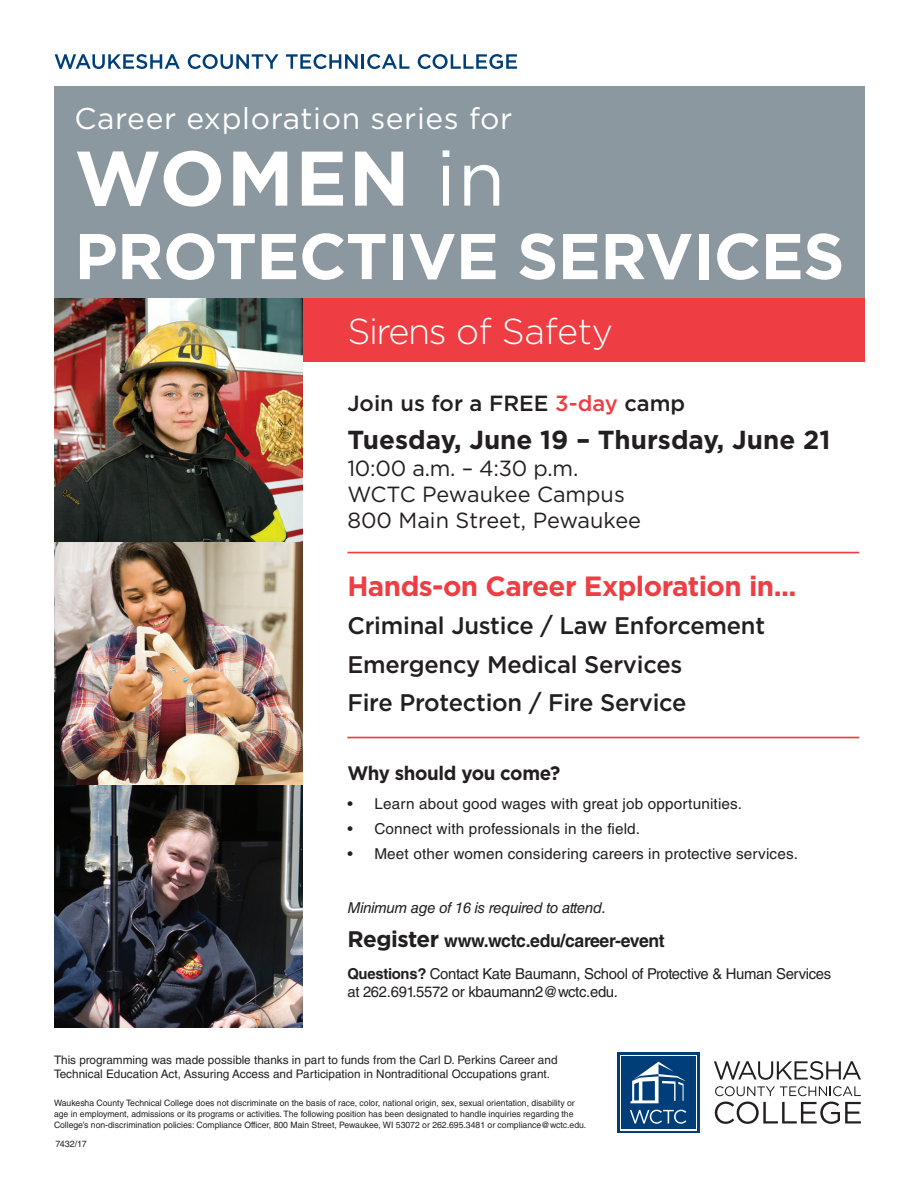
<style>
.page{position:relative;width:918px;height:1188px;background:#fff}
.page>*{position:absolute;margin:0;border:0;box-sizing:border-box;transform-origin:0 0}
.t1{font:700 77.25px "Gotham";letter-spacing:.02em;color:#fff}
.t2{font:700 64.5px "Gotham";letter-spacing:-.01em;color:#fff}
.t3{font:300 36px "Gotham";letter-spacing:-.02em;color:#fff}
.t4{font:30px "Gotham";letter-spacing:.02em;color:#fff}
.t5{font:700 27.75px "Gotham";letter-spacing:-.02em;color:#ee3d43}
.t6{font:700 26.1px "Gotham";color:#231f20}
.t7{font:500 24px/38.5px "Gotham";letter-spacing:-.01em;color:#231f20}
.t8{font:21.9px/26.2px "Gotham";color:#231f20}
.t9{font:500 21.9px "Gotham";color:#231f20}
.t10{font:700 19.5px "Gotham";letter-spacing:-.02em;color:#231f20;scale:.96 1}
.t11{font:700 18px "Helvetica LT Std";letter-spacing:-.02em;color:#231f20}
.t12{font:15px "Helvetica LT Std";letter-spacing:.01em;color:#231f20}
.t13{font:15px/18px "Helvetica LT Std";letter-spacing:-.02em;color:#231f20}
.t14{font:italic 15px "Helvetica LT Std";letter-spacing:-.02em;color:#231f20}
.t15{font:11.7px/14.1px "Helvetica LT Std";color:#231f20}
.t16{font:9px "Helvetica LT Std";letter-spacing:-.02em;color:#231f20}
.t17{font:8.85px/10.5px "Helvetica LT Std";color:#231f20}
.s1{font-weight:400}
.s2{color:#ee3d43}
.s3{font-family:"Gotham";font-size:22.5px}
.s4{font-weight:700}
</style>
<div class="page">
<div style="left:302px;top:298px;width:563px;height:64px;background:#ee3d43"></div>
<img style="left:55px;top:298px;width:247px;height:729px">
<div style="left:54px;top:86px;width:811px;height:212px;background:#8b98a0"></div>
<svg style="left:55px;top:54px;width:125px;height:15px"></svg>
<svg style="left:188px;top:54px;width:91px;height:15px"></svg>
<svg style="left:286px;top:54px;width:72px;height:15px"></svg>
<hr style="left:361px;top:54px;width:3px;height:15px;background:#003e7a">
<svg style="left:367px;top:54px;width:43px;height:15px"></svg>
<svg style="left:418px;top:54px;width:99px;height:15px"></svg>
<div style="left:617px;top:1053px;width:82px;height:80px;background:linear-gradient(to right,#003e7a,#003e7a)"></div>
<svg style="left:714px;top:1061px;width:147px;height:19px"></svg>
<svg style="left:715px;top:1086px;width:146px;height:10px"></svg>
<svg style="left:715px;top:1102px;width:146px;height:22px"></svg>
<div style="left:620px;top:1055px;width:77px;height:75px;background:#fff"></div>
<div style="left:621px;top:1056px;width:75px;height:73px;background:#003e7a"></div>
<svg style="left:630px;top:1110px;width:56px;height:14px"></svg>
<svg style="left:630px;top:1062px;width:55px;height:41px"></svg>
<hr style="left:347px;top:552px;width:512px;height:1px;background:#ee3d43">
<hr style="left:347px;top:737px;width:512px;height:1px;background:#ee3d43">
<h3 class="t4" style="left:75px;top:99px;width:439px">Career exploration series for</h3>
<h1 class="t1" style="left:75px;top:127px;width:432px">WOMEN <span class="s1">in</span></h1>
<h2 class="t2" style="left:75px;top:214px;width:772px">PROTECTIVE SERVICES</h2>
<h3 class="t3" style="left:347px;top:308px;width:267px">Sirens of Safety</h3>
<h3 class="t9" style="left:347px;top:389px;width:339px">Join us for a FREE <span class="s2">3-day</span> camp</h3>
<h3 class="t6" style="left:347px;top:423px;width:484px">Tuesday, June 19 – Thursday, June 21</h3>
<h3 class="t8" style="left:347px;top:454px;width:295px">10:00 a.m. – 4:30 p.m.<br>WCTC Pewaukee Campus<br>800 Main Street, Pewaukee</h3>
<h3 class="t5" style="left:347px;top:567px;width:451px">Hands-on Career Exploration in...</h3>
<h3 class="t7" style="left:347px;top:606px;width:419px">Criminal Justice / Law Enforcement<br>Emergency Medical Services<br>Fire Protection / Fire Service</h3>
<h3 class="t10" style="left:347px;top:760px;width:223px">Why should you come?</h3>
<h3 class="t12" style="left:347px;top:795px;width:396px">• Learn about good wages with great job opportunities.</h3>
<h3 class="t12" style="left:347px;top:820px;width:294px">• Connect with professionals in the field.</h3>
<h3 class="t12" style="left:347px;top:845px;width:452px">• Meet other women considering careers in protective services.</h3>
<h3 class="t14" style="left:347px;top:899px;width:260px">Minimum age of 16 is required to attend.</h3>
<h3 class="t11" style="left:347px;top:930px;width:319px"><span class="s3">Register</span> www.wctc.edu/career-event</h3>
<h3 class="t13" style="left:347px;top:964px;width:485px"><span class="s4">Questions?</span> Contact Kate Baumann, School of Protective &amp; Human Services at 262.691.5572 or kbaumann2@wctc.edu.</h3>
<h3 class="t15" style="left:54px;top:1053px;width:505px">This programming was made possible thanks in part to funds from the Carl D. Perkins Career and<br>Technical Education Act, Assuring Access and Participation in Nontraditional Occupations grant.</h3>
<p class="t17" style="left:54px;top:1098px;width:534px">Waukesha County Technical College does not discriminate on the basis of race, color, national origin, sex, sexual orientation, disability or age in employment, admissions or its programs or activities. The following position has been designated to handle inquiries regarding the<br>College’s non-discrimination policies: Compliance Officer, 800 Main Street, Pewaukee, WI 53072 or 262.695.3481 or compliance@wctc.edu.</p>
<p class="t16" style="left:56px;top:1138px;width:33px">7432/17</p>
</div>
